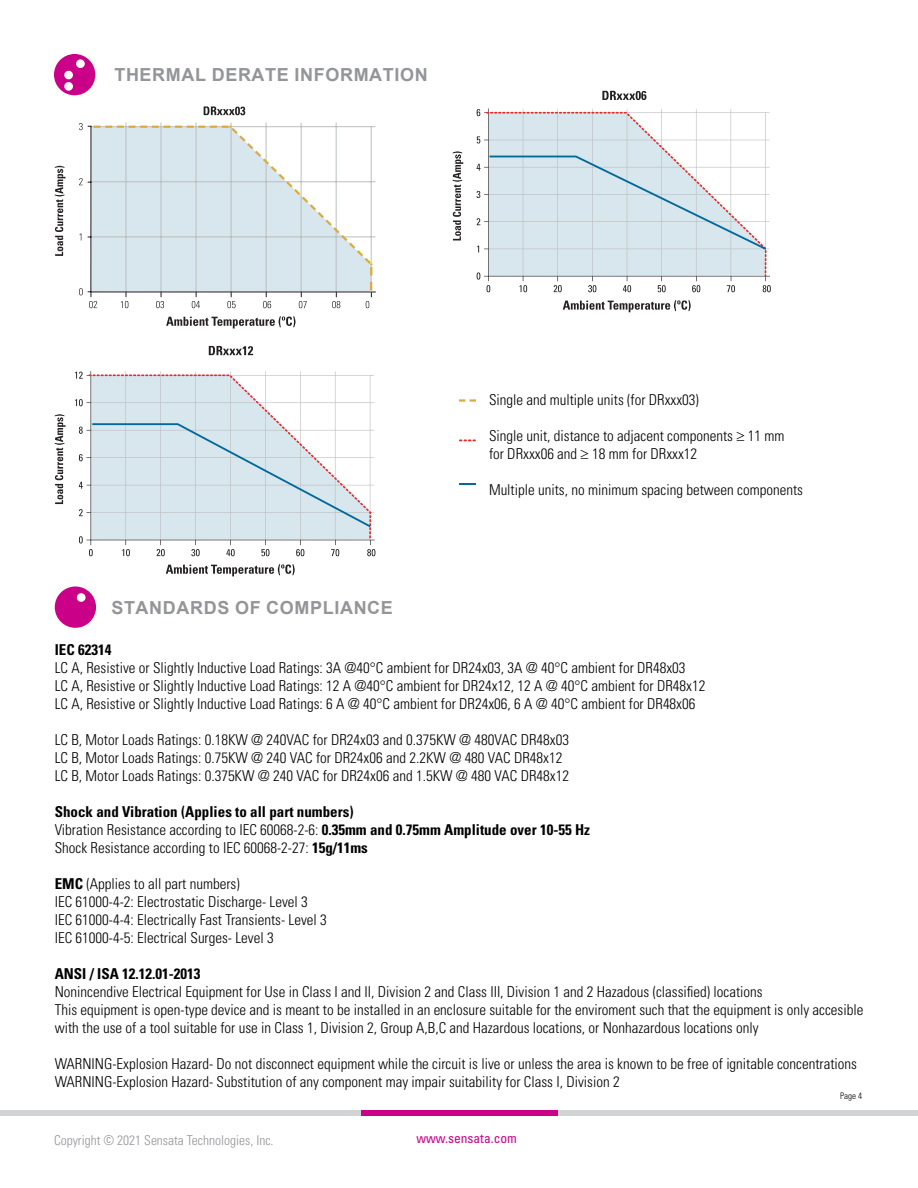
<style>
.page{position:relative;width:918px;height:1188px;background:#fff}
.page>*{position:absolute;margin:0;border:0;box-sizing:border-box;transform-origin:0 0}
.t1{font:700 18px "Arial";letter-spacing:.035em;color:#939598}
.t2{font:300 condensed 15px/18px "Univers";color:#000}
.t3{font:700 condensed 15px/18px "Univers";color:#000}
.t4{font:300 condensed 13.5px "Univers";color:#939598}
.t5{font:condensed 13.5px "Univers LT Std";color:#ca0088}
.t6{font:300 condensed 9px "Univers";color:#000}
.s1{font-weight:300}
.s2{font-weight:700}
</style>
<div class="page">
<div style="left:0;top:1110px;width:918px;height:6px;background:#d1d3d4"></div>
<div style="left:361px;top:1110px;width:197px;height:6px;background:#ca0088"></div>
<div style="left:54px;top:54px;width:41px;height:41px;background:#ca0088;border-radius:50%"></div>
<div style="left:76px;top:59px;width:9px;height:9px;background:#fff;border-radius:50%"></div>
<div style="left:64px;top:71px;width:9px;height:8px;background:#fff;border-radius:50%"></div>
<div style="left:64px;top:82px;width:9px;height:9px;background:#fff;border-radius:50%"></div>
<svg style="left:166px;top:316px;width:130px;height:12px"></svg>
<svg style="left:55px;top:166px;width:11px;height:90px"></svg>
<svg style="left:204px;top:106px;width:41px;height:9px"></svg>
<hr style="left:91px;top:182px;width:284px;height:1px;background:#bbbdbf">
<hr style="left:91px;top:237px;width:284px;height:1px;background:#bbbdbf">
<hr style="left:91px;top:126px;width:284px;height:1px;background:#bbbdbf">
<hr style="left:91px;top:292px;width:284px;height:1px;background:#211c1e">
<svg style="left:79px;top:123px;width:295px;height:185px"></svg>
<svg style="left:563px;top:300px;width:128px;height:12px"></svg>
<svg style="left:453px;top:151px;width:10px;height:89px"></svg>
<svg style="left:602px;top:91px;width:44px;height:9px"></svg>
<svg style="left:476px;top:108px;width:295px;height:184px"></svg>
<svg style="left:166px;top:564px;width:129px;height:12px"></svg>
<svg style="left:55px;top:414px;width:11px;height:90px"></svg>
<svg style="left:209px;top:346px;width:44px;height:9px"></svg>
<svg style="left:75px;top:371px;width:300px;height:185px"></svg>
<svg style="left:460px;top:483px;width:16px;height:2px"></svg>
<svg style="left:459px;top:440px;width:17px;height:1px"></svg>
<div style="left:55px;top:587px;width:41px;height:41px;background:#ca0088;border-radius:50%"></div>
<div style="left:77px;top:593px;width:9px;height:9px;background:#fff;border-radius:50%"></div>
<svg style="left:459px;top:399px;width:17px;height:3px"></svg>
<p class="t1" style="left:114px;top:62px;width:315px">THERMAL DERATE INFORMATION</p>
<p class="t1" style="left:111px;top:595px;width:283px">STANDARDS OF COMPLIANCE</p>
<p class="t2" style="left:489px;top:391px;width:211px">Single and multiple units (for DRxxx03)</p>
<p class="t2" style="left:489px;top:427px;width:297px">Single unit, distance to adjacent components ≥ 11 mm for DRxxx06 and ≥ 18 mm for DRxxx12</p>
<p class="t2" style="left:489px;top:481px;width:316px">Multiple units, no minimum spacing between components</p>
<p class="t3" style="left:55px;top:640px;width:58px">IEC 62314</p>
<p class="t2" style="left:55px;top:658px;width:652px">LC A, Resistive or Slightly Inductive Load Ratings: 3A @40°C ambient for DR24x03, 3A @ 40°C ambient for DR48x03<br>LC A, Resistive or Slightly Inductive Load Ratings: 12 A @40°C ambient for DR24x12, 12 A @ 40°C ambient for DR48x12<br>LC A, Resistive or Slightly Inductive Load Ratings: 6 A @ 40°C ambient for DR24x06, 6 A @ 40°C ambient for DR48x06</p>
<p class="t2" style="left:55px;top:730px;width:516px">LC B, Motor Loads Ratings: 0.18KW @ 240VAC for DR24x03 and 0.375KW @ 480VAC DR48x03<br>LC B, Motor Loads Ratings: 0.75KW @ 240 VAC for DR24x06 and 2.2KW @ 480 VAC DR48x12<br>LC B, Motor Loads Ratings: 0.375KW @ 240 VAC for DR24x06 and 1.5KW @ 480 VAC DR48x12</p>
<p class="t3" style="left:55px;top:802px;width:537px">Shock and Vibration (Applies to all part numbers)<br><span class="s1">Vibration Resistance according to IEC 60068-2-6:</span> 0.35mm and 0.75mm Amplitude over 10-55 Hz<br><span class="s1">Shock Resistance according to IEC 60068-2-27:</span> 15g/11ms</p>
<p class="t2" style="left:55px;top:874px;width:274px"><span class="s2">EMC</span> (Applies to all part numbers)<br>IEC 61000-4-2: Electrostatic Discharge- Level 3<br>IEC 61000-4-4: Electrically Fast Transients- Level 3<br>IEC 61000-4-5: Electrical Surges- Level 3</p>
<p class="t3" style="left:55px;top:964px;width:147px">ANSI / ISA 12.12.01-2013</p>
<p class="t2" style="left:55px;top:982px;width:810px">Nonincendive Electrical Equipment for Use in Class I and II, Division 2 and Class III, Division 1 and 2 Hazadous (classified) locations<br>This equipment is open-type device and is meant to be installed in an enclosure suitable for the enviroment such that the equipment is only accesible with the use of a tool suitable for use in Class 1, Division 2, Group A,B,C and Hazardous locations, or Nonhazardous locations only</p>
<p class="t2" style="left:55px;top:1054px;width:804px">WARNING-Explosion Hazard- Do not disconnect equipment while the circuit is live or unless the area is known to be free of ignitable concentrations<br>WARNING-Explosion Hazard- Substitution of any component may impair suitability for Class I, Division 2</p>
<p class="t4" style="left:54px;top:1132px;width:221px">Copyright © 2021 Sensata Technologies, Inc.</p>
<p class="t5" style="left:416px;top:1130px;width:102px">www.sensata.com</p>
<p class="t6" style="left:840px;top:1090px;width:23px">Page 4</p>
</div>
